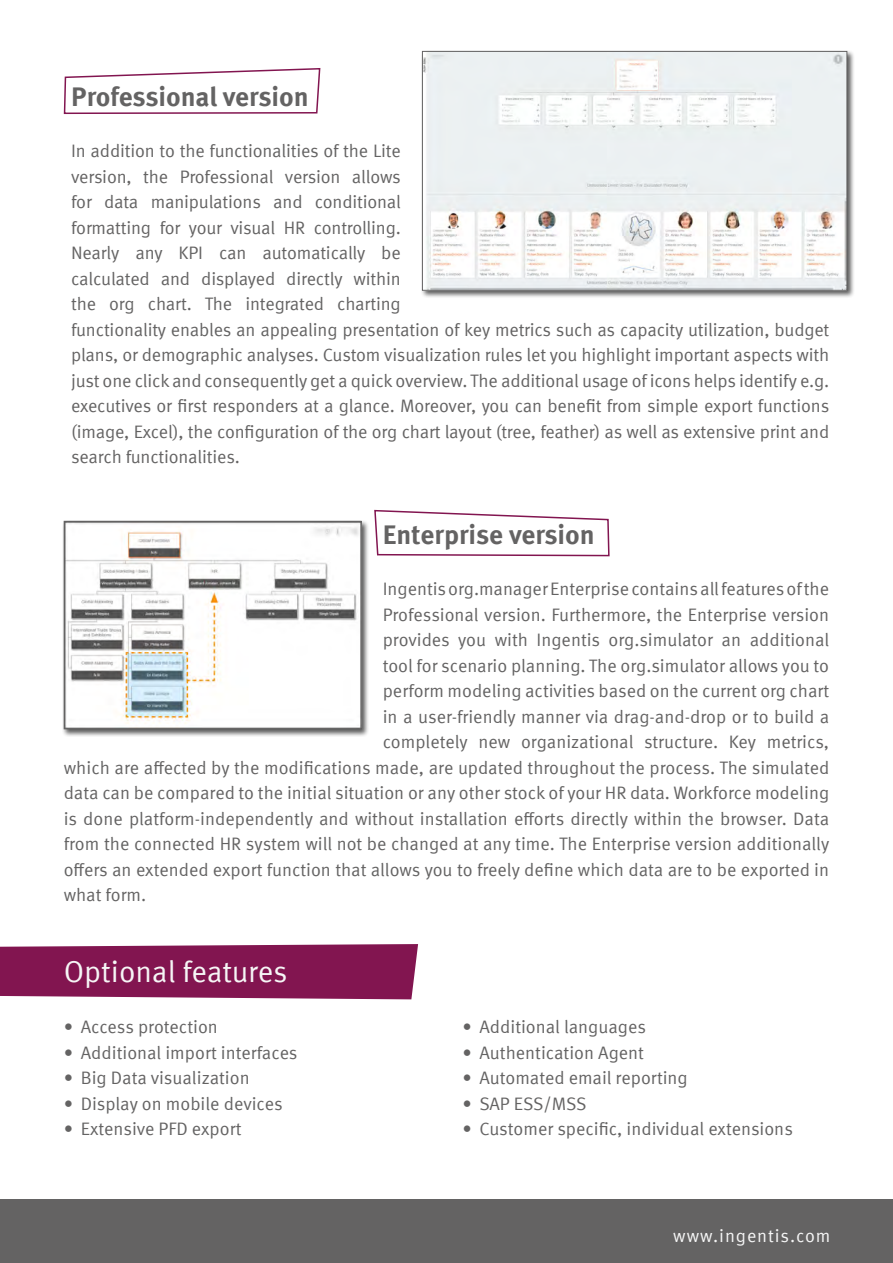
<style>
.page{position:relative;width:893px;height:1263px;background:#fff}
.page>*{position:absolute;margin:0;border:0;box-sizing:border-box;transform-origin:0 0}
.t1{font:30px "Meta OT";letter-spacing:-.005em;color:#f6f6f6}
.t2{font:700 27px "Meta OT";letter-spacing:-.005em;color:#646363}
.t3{font:18px/25.5px "Meta OT";letter-spacing:-.01em;color:#646363}
.t4{font:18px "Meta OT";letter-spacing:.05em;color:#f6f6f6}
</style>
<div class="page">
<svg style="left:374px;top:509px;width:236px;height:48px"></svg>
<svg style="left:63px;top:68px;width:258px;height:47px"></svg>
<div style="left:62px;top:519px;width:307px;height:218px;background:#000;opacity:.65"></div>
<img style="left:66px;top:523px;width:293px;height:204px">
<div style="left:64px;top:521px;width:297px;height:208px;border:1px solid #646363"></div>
<div style="left:420px;top:49px;width:435px;height:249px;background:#000;opacity:.65"></div>
<img style="left:424px;top:53px;width:421px;height:236px">
<div style="left:422px;top:51px;width:425px;height:240px;border:1px solid #646363"></div>
<div style="left:0;top:1199px;width:893px;height:64px;background:#646363"></div>
<svg style="left:0;top:944px;width:418px;height:55px;background:#892259"></svg>
<h2 class="t2" style="left:71px;top:80px;width:239px">Professional version</h2>
<p class="t3" style="left:71px;top:139px;width:760px">In addition to the functionalities of the Lite<br>version, the Professional version allows<br>for data manipulations and conditional<br>formatting for your visual HR controlling.<br>Nearly any KPI can automatically be<br>calculated and displayed directly within<br>the org chart. The integrated charting<br>functionality enables an appealing presentation of key metrics such as capacity utilization, budget plans, or demographic analyses. Custom visualization rules let you highlight important aspects with just one click and consequently get a quick overview. The additional usage of icons helps identify e.g. executives or first responders at a glance. Moreover, you can benefit from simple export functions (image, Excel), the configuration of the org chart layout (tree, feather) as well as extensive print and search functionalities.</p>
<h2 class="t2" style="left:383px;top:518px;width:214px">Enterprise version</h2>
<p class="t3" style="left:383px;top:577px;width:448px">Ingentis org.manager Enterprise contains all features of the</p>
<p class="t3" style="left:383px;top:602px;width:448px">Professional version. Furthermore, the Enterprise version</p>
<p class="t3" style="left:383px;top:628px;width:448px">provides you with Ingentis org.simulator an additional</p>
<p class="t3" style="left:383px;top:653px;width:448px">tool for scenario planning. The org.simulator allows you to</p>
<p class="t3" style="left:383px;top:679px;width:448px">perform modeling activities based on the current org chart</p>
<p class="t3" style="left:383px;top:704px;width:448px">in a user-friendly manner via drag-and-drop or to build a</p>
<p class="t3" style="left:383px;top:730px;width:448px">completely new organizational structure. Key metrics,</p>
<p class="t3" style="left:64px;top:755px;width:767px">which are affected by the modifications made, are updated throughout the process. The simulated</p>
<p class="t3" style="left:64px;top:781px;width:767px">data can be compared to the initial situation or any other stock of your HR data. Workforce modeling</p>
<p class="t3" style="left:64px;top:806px;width:767px">is done platform-independently and without installation efforts directly within the browser. Data</p>
<p class="t3" style="left:64px;top:832px;width:767px">from the connected HR system will not be changed at any time. The Enterprise version additionally</p>
<p class="t3" style="left:64px;top:857px;width:767px">offers an extended export function that allows you to freely define which data are to be exported in</p>
<p class="t3" style="left:64px;top:883px;width:84px">what form.</p>
<h1 class="t1" style="left:64px;top:954px;width:225px">Optional features</h1>
<p class="t3" style="left:64px;top:1014px;width:156px">• Access protection</p>
<p class="t3" style="left:64px;top:1040px;width:235px">• Additional import interfaces</p>
<p class="t3" style="left:64px;top:1065px;width:187px">• Big Data visualization</p>
<p class="t3" style="left:64px;top:1091px;width:220px">• Display on mobile devices</p>
<p class="t3" style="left:64px;top:1116px;width:179px">• Extensive PFD export</p>
<p class="t3" style="left:462px;top:1014px;width:185px">• Additional languages</p>
<p class="t3" style="left:462px;top:1040px;width:183px">• Authentication Agent</p>
<p class="t3" style="left:462px;top:1065px;width:227px">• Automated email reporting</p>
<p class="t3" style="left:462px;top:1091px;width:126px">• SAP ESS/MSS</p>
<p class="t3" style="left:462px;top:1116px;width:332px">• Customer specific, individual extensions</p>
<p class="t4" style="left:673px;top:1224px;width:159px">www.ingentis.com</p>
</div>
